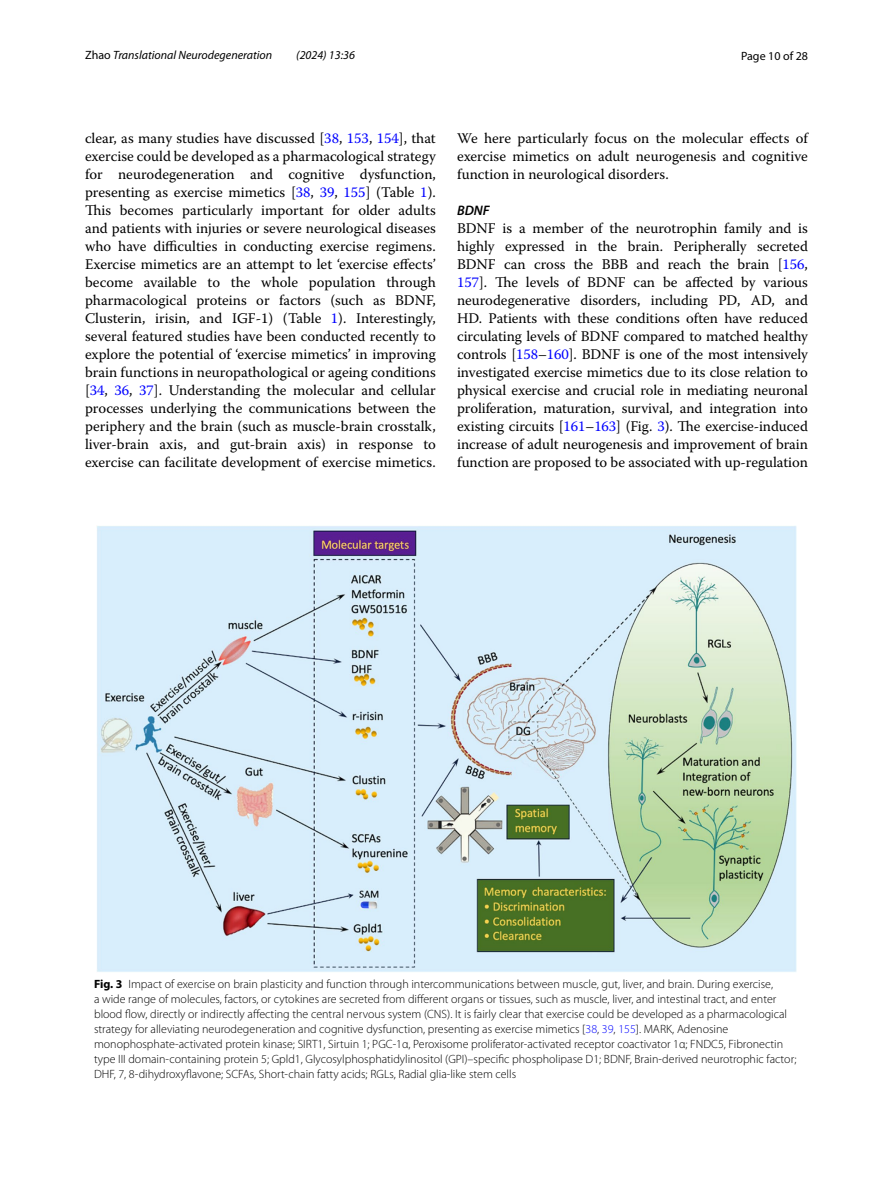
<style>
.page{position:relative;width:893px;height:1187px;background:#fff}
.page>*{position:absolute;margin:0;border:0;box-sizing:border-box;transform-origin:0 0}
.t1{font:14.7px/18px "Warnock Pro";color:#000;text-align:justify}
.t2{font:italic 600 13.8px "Myriad Pro";color:#000}
.t3{font:300 12px/15px "Myriad Pro";color:#000}
.t4{font:italic 12px "Myriad Pro";color:#000}
.t5{font:12px "Myriad Pro";color:#000}
.s1{font-style:normal}
.s2{color:#00f}
.s3{font-weight:700}
</style>
<div class="page">
<img style="left:97px;top:526px;width:700px;height:446px">
<p class="t4" style="left:85px;top:48px;width:189px"><span class="s1">Zhao</span> Translational Neurodegeneration</p>
<p class="t4" style="left:296px;top:48px;width:60px">(2024) 13:36</p>
<p class="t5" style="left:741px;top:48px;width:68px">Page 10 of 28</p>
<p class="t1" style="left:85px;top:128px;width:352px">clear, as many studies have discussed [<span class="s2">38</span>, <span class="s2">153</span>, <span class="s2">154</span>], that exercise could be developed as a pharmacological strategy for neurodegeneration and cognitive dysfunction, presenting as exercise mimetics [<span class="s2">38</span>, <span class="s2">39</span>, <span class="s2">155</span>] (Table <span class="s2">1</span>).<br>This becomes particularly important for older adults and patients with injuries or severe neurological diseases who have difficulties in conducting exercise regimens.<br>Exercise mimetics are an attempt to let ‘exercise effects’ become available to the whole population through pharmacological proteins or factors (such as BDNF, Clusterin, irisin, and IGF-1) (Table <span class="s2">1</span>). Interestingly, several featured studies have been conducted recently to explore the potential of ‘exercise mimetics’ in improving brain functions in neuropathological or ageing conditions [<span class="s2">34</span>, <span class="s2">36</span>, <span class="s2">37</span>]. Understanding the molecular and cellular processes underlying the communications between the periphery and the brain (such as muscle-brain crosstalk, liver-brain axis, and gut-brain axis) in response to exercise can facilitate development of exercise mimetics.</p>
<p class="t1" style="left:457px;top:128px;width:352px">We here particularly focus on the molecular effects of exercise mimetics on adult neurogenesis and cognitive function in neurological disorders.</p>
<p class="t2" style="left:457px;top:201px;width:34px">BDNF</p>
<p class="t1" style="left:457px;top:218px;width:352px">BDNF is a member of the neurotrophin family and is highly expressed in the brain. Peripherally secreted BDNF can cross the BBB and reach the brain [<span class="s2">156</span>, <span class="s2">157</span>]. The levels of BDNF can be affected by various neurodegenerative disorders, including PD, AD, and HD. Patients with these conditions often have reduced circulating levels of BDNF compared to matched healthy controls [<span class="s2">158</span>–<span class="s2">160</span>]. BDNF is one of the most intensively investigated exercise mimetics due to its close relation to physical exercise and crucial role in mediating neuronal proliferation, maturation, survival, and integration into existing circuits [<span class="s2">161</span>–<span class="s2">163</span>] (Fig. <span class="s2">3</span>). The exercise-induced increase of adult neurogenesis and improvement of brain function are proposed to be associated with up-regulation</p>
<p class="t3" style="left:94px;top:976px;width:704px"><span class="s3">Fig. 3</span> Impact of exercise on brain plasticity and function through intercommunications between muscle, gut, liver, and brain. During exercise,<br>a wide range of molecules, factors, or cytokines are secreted from different organs or tissues, such as muscle, liver, and intestinal tract, and enter blood flow, directly or indirectly affecting the central nervous system (CNS). It is fairly clear that exercise could be developed as a pharmacological strategy for alleviating neurodegeneration and cognitive dysfunction, presenting as exercise mimetics [<span class="s2">38</span>, <span class="s2">39</span>, <span class="s2">155</span>]. MARK, Adenosine monophosphate-activated protein kinase; SIRT1, Sirtuin 1; PGC-1α, Peroxisome proliferator-activated receptor coactivator 1α; FNDC5, Fibronectin type III domain-containing protein 5; Gpld1, Glycosylphosphatidylinositol (GPI)–specific phospholipase D1; BDNF, Brain-derived neurotrophic factor; DHF, 7, 8-dihydroxyflavone; SCFAs, Short-chain fatty acids; RGLs, Radial glia-like stem cells</p>
</div>
